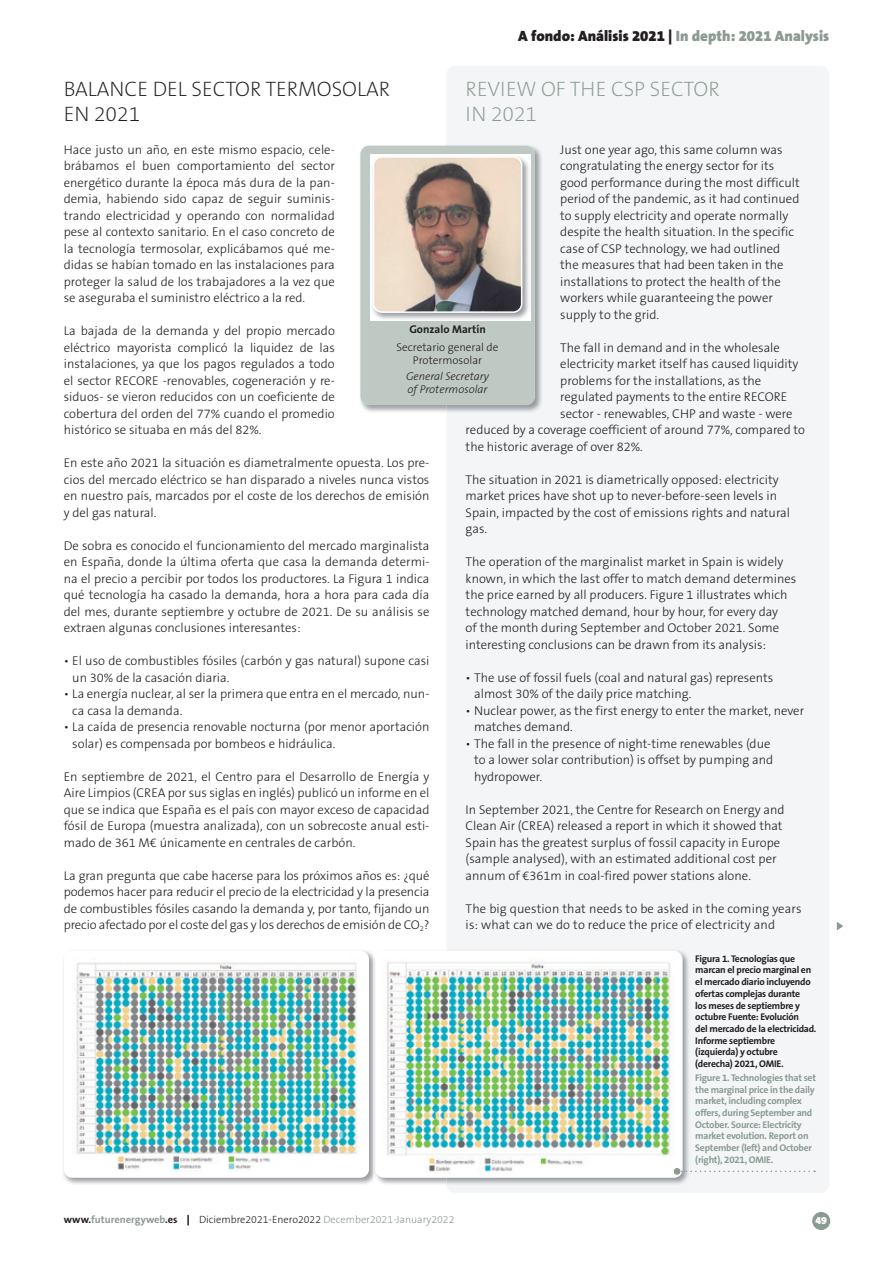
<style>
.page{position:relative;width:893px;height:1263px;background:#fff}
.page>*{position:absolute;margin:0;border:0;box-sizing:border-box;transform-origin:0 0}
.t1{font:200 21px/25.2px "The Sans B2";color:#231f20}
.t2{font:200 21px/25.2px "The Sans B2";color:#8b9b92}
.t3{font:900 15px "The Sans B9";color:#231f20}
.t4{font:300 12.75px/16.5px "The Sans B3";color:#231f20}
.t5{font:300 11.25px/13.5px "The Sans B3";color:#231f20;text-align:center}
.t6{font:italic 300 11.25px/13.5px "The Sans B3";color:#231f20}
.t7{font:700 11.25px "The Sans B7";color:#231f20}
.t8{font:300 10.5px "The Sans B3";color:#8b9b92}
.t9{font:900 10.5px "The Sans B9";color:#fff}
.t10{font:700 9.75px/11.7px "The Sans B7";letter-spacing:-.025em;color:#231f20}
.t11{font:700 9.75px/11.7px "The Sans B7";letter-spacing:-.025em;color:#8b9b92}
.s1{color:#8b9b92}
.s2{font-family:"The Sans B7";font-weight:700;color:#231f20}
.s3{font-family:"The Sans B7";font-weight:700}
.s4{font-family:"The Sans B9";font-weight:900;color:#231f20}
.s5{color:#231f20}
</style>
<div class="page">
<div style="left:446px;top:66px;width:383px;height:1127px;background:#f3f5f7;border-radius:9px"></div>
<svg style="left:837px;top:922px;width:6px;height:8px"></svg>
<img style="left:360px;top:145px;width:182px;height:267px">
<div style="left:360px;top:146px;width:175px;height:259px;background:#bec9c4;border-radius:9px"></div>
<img style="left:371px;top:154px;width:159px;height:166px">
<img style="left:373px;top:157px;width:149px;height:155px">
<div style="left:373px;top:156px;width:149px;height:157px;border:2px solid #fff;border-radius:9px"></div>
<img style="left:63px;top:951px;width:311px;height:233px">
<div style="left:64px;top:951px;width:305px;height:227px;background:#fff;border-radius:9px"></div>
<img style="left:76px;top:962px;width:281px;height:208px">
<img style="left:377px;top:951px;width:312px;height:233px">
<img style="left:374px;top:958px;width:3px;height:218px">
<div style="left:375px;top:951px;width:308px;height:227px;background:#fff;border-radius:9px"></div>
<img style="left:386px;top:961px;width:289px;height:212px">
<svg style="left:680px;top:1170px;width:135px;height:2px"></svg>
<div style="left:674px;top:1168px;width:6px;height:7px;background:#8b9b92;border-radius:50%"></div>
<div style="left:812px;top:1212px;width:18px;height:18px;background:#8b9b92;border-radius:50%"></div>
<p class="t3" style="left:518px;top:28px;width:312px">A fondo: Análisis 2021 | <span class="s1">In depth: 2021 Analysis</span></p>
<h1 class="t1" style="left:64px;top:77px;width:328px">BALANCE DEL SECTOR TERMOSOLAR<br>EN 2021</h1>
<h1 class="t2" style="left:466px;top:77px;width:256px">REVIEW OF THE CSP SECTOR<br>IN 2021</h1>
<p class="t4" style="left:560px;top:142px;width:241px">Just one year ago, this same column was congratulating the energy sector for its good performance during the most difficult period of the pandemic, as it had continued to supply electricity and operate normally despite the health situation. In the specific case of CSP technology, we had outlined the measures that had been taken in the installations to protect the health of the workers while guaranteeing the power supply to the grid.</p>
<p class="t4" style="left:560px;top:340px;width:221px">The fall in demand and in the wholesale</p>
<p class="t4" style="left:560px;top:356px;width:240px">electricity market itself has caused liquidity</p>
<p class="t4" style="left:560px;top:373px;width:202px">problems for the installations, as the</p>
<p class="t4" style="left:560px;top:389px;width:229px">regulated payments to the entire RECORE</p>
<p class="t4" style="left:560px;top:406px;width:234px">sector - renewables, CHP and waste - were</p>
<p class="t4" style="left:466px;top:422px;width:341px">reduced by a coverage coefficient of around 77%, compared to</p>
<p class="t4" style="left:466px;top:439px;width:179px">the historic average of over 82%.</p>
<p class="t4" style="left:466px;top:472px;width:326px">The situation in 2021 is diametrically opposed: electricity market prices have shot up to never-before-seen levels in Spain, impacted by the cost of emissions rights and natural gas.</p>
<p class="t4" style="left:466px;top:554px;width:332px">The operation of the marginalist market in Spain is widely known, in which the last offer to match demand determines the price earned by all producers. Figure 1 illustrates which technology matched demand, hour by hour, for every day<br>of the month during September and October 2021. Some interesting conclusions can be drawn from its analysis:</p>
<p class="t4" style="left:474px;top:670px;width:301px;text-indent:-9px">• The use of fossil fuels (coal and natural gas) represents almost 30% of the daily price matching.</p>
<p class="t4" style="left:474px;top:703px;width:332px;text-indent:-9px">• Nuclear power, as the first energy to enter the market, never matches demand.</p>
<p class="t4" style="left:474px;top:736px;width:300px;text-indent:-9px">• The fall in the presence of night-time renewables (due to a lower solar contribution) is offset by pumping and hydropower.</p>
<p class="t4" style="left:466px;top:802px;width:321px">In September 2021, the Centre for Research on Energy and Clean Air (CREA) released a report in which it showed that Spain has the greatest surplus of fossil capacity in Europe (sample analysed), with an estimated additional cost per annum of €361m in coal-fired power stations alone.</p>
<p class="t4" style="left:466px;top:901px;width:338px">The big question that needs to be asked in the coming years is: what can we do to reduce the price of electricity and</p>
<p class="t4" style="left:64px;top:142px;width:273px;text-align:justify">Hace justo un año, en este mismo espacio, cele&shy;brábamos el buen comportamiento del sector energético durante la época más dura de la pan&shy;demia, habiendo sido capaz de seguir suminis&shy;trando electricidad y operando con normalidad pese al contexto sanitario. En el caso concreto de la tecnología termosolar, explicábamos qué me&shy;didas se habían tomado en las instalaciones para proteger la salud de los trabajadores a la vez que se aseguraba el suministro eléctrico a la red.</p>
<p class="t4" style="left:64px;top:323px;width:273px;text-align:justify">La bajada de la demanda y del propio mercado eléctrico mayorista complicó la liquidez de las instalaciones, ya que los pagos regulados a todo el sector RECORE -renovables, cogeneración y re&shy;siduos- se vieron reducidos con un coeficiente de cobertura del orden del 77% cuando el promedio histórico se situaba en más del 82%.</p>
<p class="t4" style="left:64px;top:455px;width:367px;text-align:justify">En este año 2021 la situación es diametralmente opuesta. Los pre&shy;cios del mercado eléctrico se han disparado a niveles nunca vistos en nuestro país, marcados por el coste de los derechos de emisión y del gas natural.</p>
<p class="t4" style="left:64px;top:538px;width:367px;text-align:justify">De sobra es conocido el funcionamiento del mercado marginalista en España, donde la última oferta que casa la demanda determi&shy;na el precio a percibir por todos los productores. La Figura 1 indica qué tecnología ha casado la demanda, hora a hora para cada día del mes, durante septiembre y octubre de 2021. De su análisis se extraen algunas conclusiones interesantes:</p>
<p class="t4" style="left:72px;top:653px;width:359px;text-indent:-9px">• El uso de combustibles fósiles (carbón y gas natural) supone casi un 30% de la casación diaria.</p>
<p class="t4" style="left:72px;top:686px;width:359px;text-indent:-9px">• La energía nuclear, al ser la primera que entra en el mercado, nun&shy;ca casa la demanda.</p>
<p class="t4" style="left:72px;top:719px;width:359px;text-indent:-9px">• La caída de presencia renovable nocturna (por menor aportación solar) es compensada por bombeos e hidráulica.</p>
<p class="t4" style="left:64px;top:769px;width:367px;text-align:justify">En septiembre de 2021, el Centro para el Desarrollo de Energía y Aire Limpios (CREA por sus siglas en inglés) publicó un informe en el que se indica que España es el país con mayor exceso de capacidad fósil de Europa (muestra analizada), con un sobrecoste anual esti&shy;mado de 361 M€ únicamente en centrales de carbón.</p>
<p class="t4" style="left:64px;top:868px;width:367px;text-align:justify">La gran pregunta que cabe hacerse para los próximos años es: ¿qué podemos hacer para reducir el precio de la electricidad y la presencia de combustibles fósiles casando la demanda y, por tanto, fijando un precio afectado por el coste del gas y los derechos de emisión de CO<sub>2</sub>?</p>
<p class="t7" style="left:409px;top:323px;width:78px">Gonzalo Martín</p>
<p class="t5" style="left:397px;top:341px;width:103px">Secretario general de<br>Protermosolar</p>
<p class="t6" style="left:406px;top:370px;width:84px">General Secretary of Protermosolar</p>
<p class="t10" style="left:695px;top:953px;width:123px">Figura 1. Tecnologías que marcan el precio marginal en el mercado diario incluyendo ofertas complejas durante<br>los meses de septiembre y octubre Fuente: Evolución<br>del mercado de la electricidad.<br>Informe septiembre (izquierda) y octubre (derecha) 2021, OMIE.</p>
<p class="t11" style="left:695px;top:1072px;width:122px">Figure 1. Technologies that set the marginal price in the daily market, including complex offers, during September and<br>October. Source: Electricity market evolution. Report on<br>September (left) and October (right), 2021, OMIE.</p>
<p class="t8" style="left:64px;top:1214px;width:392px"><span class="s2">www.</span><span class="s3">futurenergyweb</span><span class="s2">.es</span> <span class="s4">|</span> <span class="s5">Diciembre2021-Enero2022</span> December2021-January2022</p>
<p class="t9" style="left:815px;top:1215px;width:13px">49</p>
</div>
